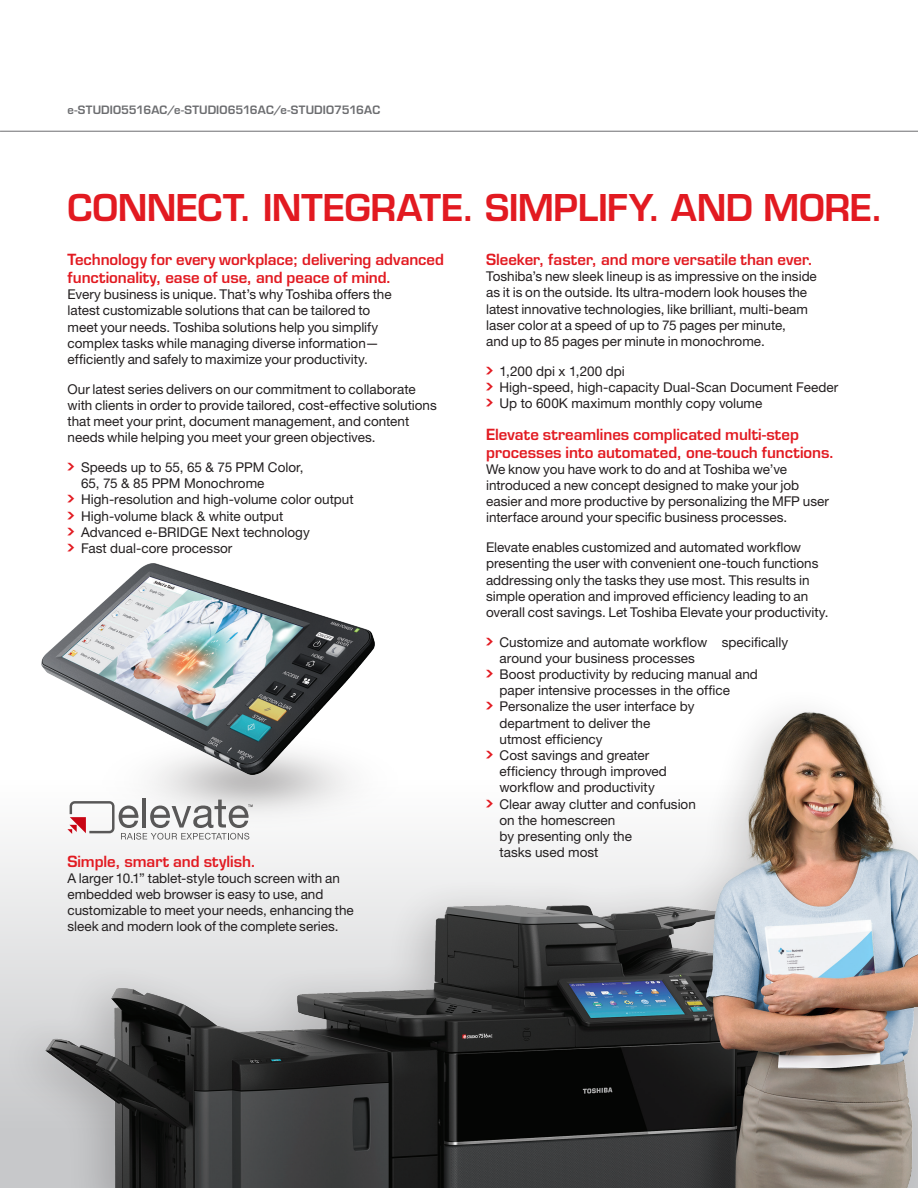
<style>
.page{position:relative;width:918px;height:1188px;background:#fff}
.page>*{position:absolute;margin:0;border:0;box-sizing:border-box;transform-origin:0 0}
.t1{font:600 36px "Eurostile LT Std";letter-spacing:-.015em;color:#e21a21}
.t2{font:600 15px/18px "Eurostile LT Std";color:#e21a21}
.t3{font:13.5px/16.2px "Helvetica Neue LT Std";color:#231f20}
.t4{font:600 11.25px "Eurostile LT Std";letter-spacing:.005em;color:#6c6d70}
.s1{font-family:"Chevron";font-size:19.5px;color:#e21a21}
</style>
<div class="page">
<hr style="left:0;top:131px;width:918px;height:1px;background:#6c6d70">
<img style="left:14px;top:710px;width:904px;height:478px">
<img style="left:41px;top:563px;width:334px;height:211px">
<hr style="left:142px;top:798px;width:4px;height:30px;background:#595858">
<svg style="left:67px;top:800px;width:186px;height:40px"></svg>
<p class="t4" style="left:68px;top:103px;width:314px">e-STUDIO5516AC/e-STUDIO6516AC/e-STUDIO7516AC</p>
<h1 class="t1" style="left:68px;top:186px;width:818px">CONNECT. INTEGRATE. SIMPLIFY. AND MORE.</h1>
<p class="t2" style="left:68px;top:250px;width:378px">Technology for every workplace; delivering advanced functionality, ease of use, and peace of mind.</p>
<p class="t3" style="left:68px;top:286px;width:326px">Every business is unique. That’s why Toshiba offers the latest customizable solutions that can be tailored to meet your needs. Toshiba solutions help you simplify complex tasks while managing diverse information— efficiently and safely to maximize your productivity.</p>
<p class="t3" style="left:68px;top:381px;width:371px">Our latest series delivers on our commitment to collaborate with clients in order to provide tailored, cost-effective solutions that meet your print, document management, and content needs while helping you meet your green objectives.</p>
<p class="t3" style="left:81px;top:459px;width:224px;text-indent:-14px"><span class="s1">•</span> Speeds up to 55, 65 &amp; 75 PPM Color,<br>65, 75 &amp; 85 PPM Monochrome</p>
<p class="t3" style="left:68px;top:491px;width:288px"><span class="s1">•</span> High-resolution and high-volume color output</p>
<p class="t3" style="left:68px;top:508px;width:217px"><span class="s1">•</span> High-volume black &amp; white output</p>
<p class="t3" style="left:68px;top:524px;width:244px"><span class="s1">•</span> Advanced e-BRIDGE Next technology</p>
<p class="t3" style="left:68px;top:540px;width:166px"><span class="s1">•</span> Fast dual-core processor</p>
<p class="t2" style="left:67px;top:852px;width:190px">Simple, smart and stylish.</p>
<p class="t3" style="left:67px;top:870px;width:288px">A larger 10.1” tablet-style touch screen with an embedded web browser is easy to use, and customizable to meet your needs, enhancing the sleek and modern look of the complete series.</p>
<p class="t2" style="left:486px;top:250px;width:329px">Sleeker, faster, and more versatile than ever.</p>
<p class="t3" style="left:486px;top:268px;width:332px">Toshiba’s new sleek lineup is as impressive on the inside as it is on the outside. Its ultra-modern look houses the latest innovative technologies, like brilliant, multi-beam laser color at a speed of up to 75 pages per minute,<br>and up to 85 pages per minute in monochrome.</p>
<p class="t3" style="left:486px;top:363px;width:140px"><span class="s1">•</span> 1,200 dpi x 1,200 dpi</p>
<p class="t3" style="left:486px;top:379px;width:354px"><span class="s1">•</span> High-speed, high-capacity Dual-Scan Document Feeder</p>
<p class="t3" style="left:486px;top:395px;width:278px"><span class="s1">•</span> Up to 600K maximum monthly copy volume</p>
<p class="t2" style="left:486px;top:425px;width:350px">Elevate streamlines complicated multi-step processes into automated, one-touch functions.</p>
<p class="t3" style="left:486px;top:461px;width:344px">We know you have work to do and at Toshiba we’ve introduced a new concept designed to make your job easier and more productive by personalizing the MFP user interface around your specific business processes.</p>
<p class="t3" style="left:486px;top:539px;width:344px">Elevate enables customized and automated workflow presenting the user with convenient one-touch functions addressing only the tasks they use most. This results in simple operation and improved efficiency leading to an overall cost savings. Let Toshiba Elevate your productivity.</p>
<p class="t3" style="left:500px;top:634px;width:290px;text-indent:-14px"><span class="s1">•</span> Customize and automate workflow specifically around your business processes</p>
<p class="t3" style="left:500px;top:666px;width:260px;text-indent:-14px"><span class="s1">•</span> Boost productivity by reducing manual and paper intensive processes in the office</p>
<p class="t3" style="left:500px;top:698px;width:196px;text-indent:-14px"><span class="s1">•</span> Personalize the user interface by department to deliver the utmost efficiency</p>
<p class="t3" style="left:500px;top:747px;width:169px;text-indent:-14px"><span class="s1">•</span> Cost savings and greater efficiency through improved workflow and productivity</p>
<p class="t3" style="left:500px;top:796px;width:198px;text-indent:-14px"><span class="s1">•</span> Clear away clutter and confusion on the homescreen<br>by presenting only the<br>tasks used most</p>
</div>
